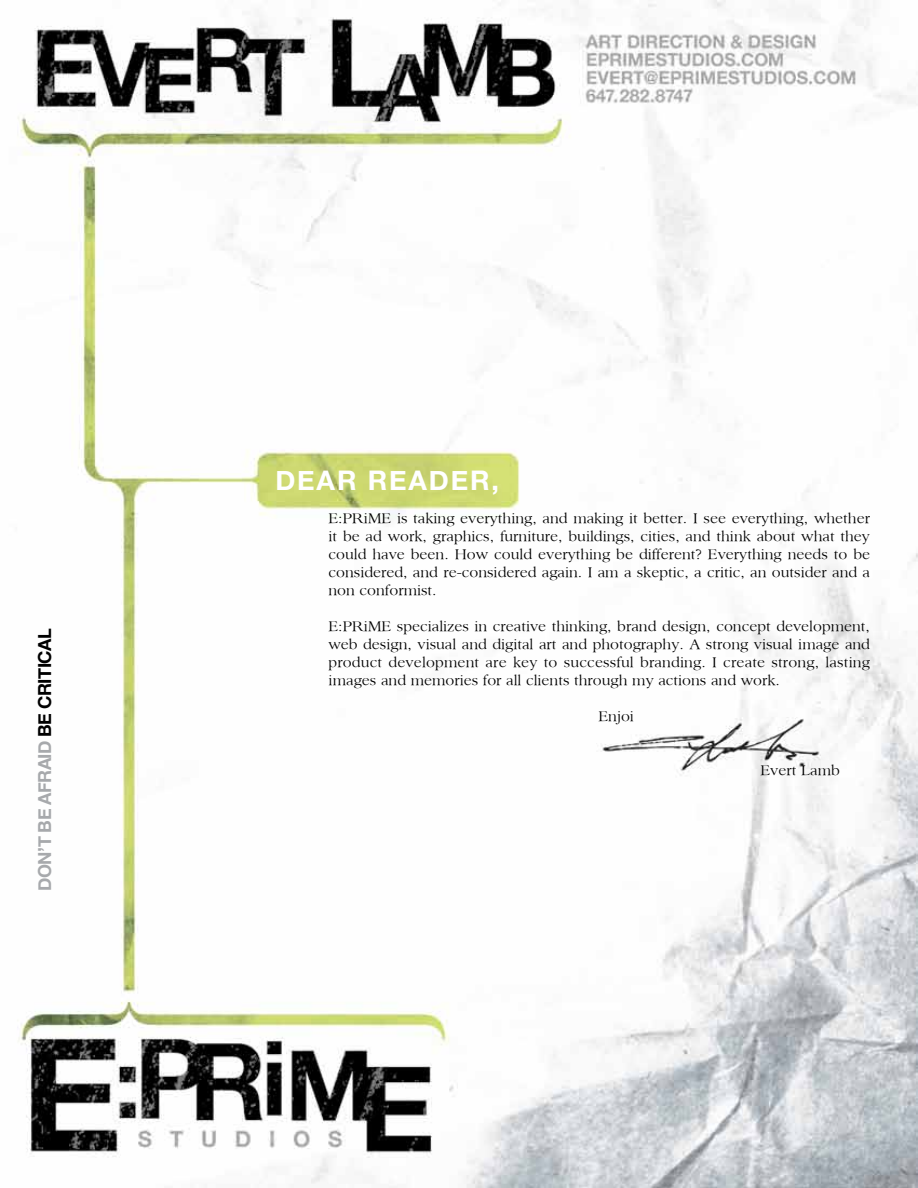
<style>
.page{position:relative;width:918px;height:1188px;background:#fff}
.page>*{position:absolute;margin:0;border:0;box-sizing:border-box;transform-origin:0 0}
.t1{font:700 27px "Helvetica Neue";letter-spacing:.07em;color:#fff}
.t2{font:700 18px "Helvetica Neue";letter-spacing:-.03em;color:#a7a9ac}
.t3{font:15px/18px "Sanford";color:#000;text-align:justify}
.s1{color:#000}
</style>
<div class="page">
<img style="left:18px;top:0;width:900px;height:1188px">
<p class="t2" style="left:34px;top:891px;width:264px;rotate:-90deg">DON’T BE AFRAID <span class="s1">BE CRITICAL</span></p>
<h1 class="t1" style="left:275px;top:463px;width:225px">DEAR READER,</h1>
<p class="t3" style="left:328px;top:509px;width:543px">E:PRiME is taking everything, and making it better. I see everything, whether it be ad work, graphics, furniture, buildings, cities, and think about what they could have been. How could everything be different? Everything needs to be considered, and re-considered again. I am a skeptic, a critic, an outsider and a non conformist.</p>
<p class="t3" style="left:328px;top:617px;width:543px">E:PRiME specializes in creative thinking, brand design, concept development, web design, visual and digital art and photography. A strong visual image and product development are key to successful branding. I create strong, lasting images and memories for all clients through my actions and work.</p>
<p class="t3" style="left:598px;top:707px;width:37px">Enjoi</p>
<p class="t3" style="left:760px;top:761px;width:81px">Evert Lamb</p>
</div>
